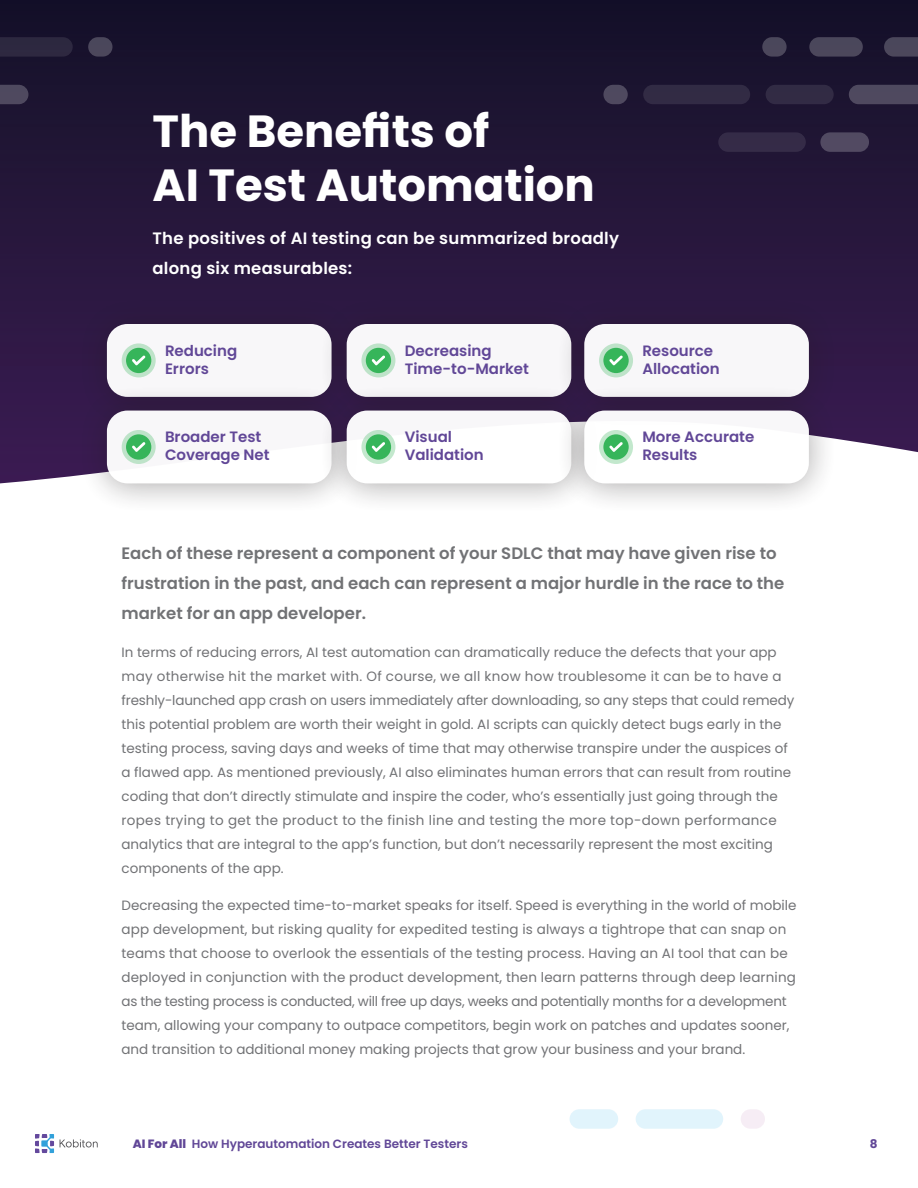
<style>
.page{position:relative;width:918px;height:1188px;background:#fff}
.page>*{position:absolute;margin:0;border:0;box-sizing:border-box;transform-origin:0 0}
.t1{font:700 45px/54px "Poppins";color:#fff}
.t2{font:600 16.5px/30px "Poppins";color:#717275}
.t3{font:600 16.5px/30px "Poppins";letter-spacing:.015em;color:#fff}
.t4{font:600 15px/18px "Poppins";color:#614797}
.t5{font:13.5px/24px "Poppins";color:#717275}
.t6{font:600 12px "Poppins";color:#614797}
.t7{font:700 12px "Poppins";color:#614797}
.s1{font-weight:800}
</style>
<div class="page">
<svg style="left:0;top:0;width:918px;height:483px;background:#241739"></svg>
<div style="left:77px;top:296px;width:285px;height:133px;background:#2c1842"></div>
<div style="left:107px;top:324px;width:225px;height:73px;background:#f8f7f9;border-radius:21px"></div>
<svg style="left:122px;top:343px;width:34px;height:34px"></svg>
<div style="left:126px;top:348px;width:25px;height:25px;background:#36b55a;border-radius:50%"></div>
<svg style="left:132px;top:355px;width:13px;height:10px"></svg>
<div style="left:77px;top:383px;width:285px;height:133px;background:#231f20;opacity:.4"></div>
<div style="left:107px;top:411px;width:225px;height:72px;background:#f8f7f9;border-radius:21px"></div>
<svg style="left:122px;top:430px;width:34px;height:34px"></svg>
<div style="left:126px;top:434px;width:25px;height:26px;background:#36b55a;border-radius:50%"></div>
<svg style="left:132px;top:442px;width:13px;height:10px"></svg>
<div style="left:317px;top:296px;width:285px;height:133px;background:#231f20;opacity:.4"></div>
<div style="left:347px;top:324px;width:224px;height:73px;background:#f8f7f9;border-radius:21px"></div>
<svg style="left:361px;top:343px;width:34px;height:34px"></svg>
<div style="left:366px;top:348px;width:25px;height:25px;background:#36b55a;border-radius:50%"></div>
<svg style="left:372px;top:355px;width:13px;height:10px"></svg>
<div style="left:317px;top:383px;width:285px;height:133px;background:#231f20;opacity:.4"></div>
<div style="left:347px;top:411px;width:224px;height:72px;background:#fff;border-radius:21px"></div>
<svg style="left:361px;top:430px;width:34px;height:34px"></svg>
<div style="left:366px;top:434px;width:25px;height:26px;background:#36b55a;border-radius:50%"></div>
<svg style="left:372px;top:442px;width:13px;height:10px"></svg>
<div style="left:554px;top:296px;width:285px;height:133px;background:#231f20;opacity:.4"></div>
<div style="left:584px;top:324px;width:225px;height:73px;background:#f8f7f9;border-radius:21px"></div>
<svg style="left:599px;top:343px;width:34px;height:34px"></svg>
<div style="left:603px;top:348px;width:26px;height:25px;background:#36b55a;border-radius:50%"></div>
<svg style="left:609px;top:355px;width:14px;height:10px"></svg>
<div style="left:554px;top:383px;width:285px;height:133px;background:#231f20;opacity:.4"></div>
<div style="left:584px;top:411px;width:225px;height:72px;background:#fff;border-radius:21px"></div>
<svg style="left:599px;top:430px;width:34px;height:34px"></svg>
<div style="left:603px;top:434px;width:26px;height:26px;background:#36b55a;border-radius:50%"></div>
<svg style="left:609px;top:442px;width:14px;height:10px"></svg>
<div style="left:741px;top:1109px;width:24px;height:20px;background:#f6edf5;border-radius:10px"></div>
<div style="left:570px;top:1109px;width:48px;height:20px;background:#e1f4fc;border-radius:10px"></div>
<div style="left:636px;top:1109px;width:87px;height:20px;background:#e1f4fc;border-radius:10px"></div>
<div style="left:809px;top:37px;width:54px;height:20px;background:#4b475b;border-radius:10px"></div>
<div style="left:762px;top:37px;width:25px;height:20px;background:#4b475b;border-radius:10px"></div>
<div style="left:603px;top:85px;width:25px;height:19px;background:#4f495f;border-radius:10px"></div>
<div style="left:820px;top:132px;width:49px;height:20px;background:#524a62;border-radius:10px"></div>
<div style="left:718px;top:132px;width:88px;height:20px;background:#352b47;border-radius:10px"></div>
<svg style="left:849px;top:85px;width:69px;height:19px"></svg>
<svg style="left:884px;top:37px;width:34px;height:20px"></svg>
<div style="left:643px;top:85px;width:107px;height:19px;background:#322b44;border-radius:10px"></div>
<div style="left:766px;top:85px;width:68px;height:19px;background:#322b44;border-radius:10px"></div>
<div style="left:88px;top:37px;width:24px;height:20px;background:#4b475b;border-radius:10px"></div>
<svg style="left:0;top:85px;width:28px;height:19px"></svg>
<svg style="left:0;top:37px;width:73px;height:20px"></svg>
<svg style="left:35px;top:1134px;width:19px;height:19px"></svg>
<svg style="left:60px;top:1139px;width:38px;height:9px"></svg>
<p class="t1" style="left:153px;top:104px;width:444px">The Benefits of<br>AI Test Automation</p>
<p class="t3" style="left:153px;top:224px;width:468px">The positives of AI testing can be summarized broadly along six measurables:</p>
<p class="t4" style="left:165px;top:342px;width:74px">Reducing<br>Errors</p>
<p class="t4" style="left:165px;top:428px;width:106px">Broader Test<br>Coverage Net</p>
<p class="t4" style="left:405px;top:342px;width:126px">Decreasing<br>Time-to-Market</p>
<p class="t4" style="left:405px;top:428px;width:80px">Visual<br>Validation</p>
<p class="t4" style="left:642px;top:342px;width:79px">Resource<br>Allocation</p>
<p class="t4" style="left:642px;top:428px;width:113px">More Accurate<br>Results</p>
<p class="t2" style="left:122px;top:538px;width:664px">Each of these represent a component of your SDLC that may have given rise to frustration in the past, and each can represent a major hurdle in the race to the market for an app developer.</p>
<p class="t5" style="left:122px;top:640px;width:674px">In terms of reducing errors, AI test automation can dramatically reduce the defects that your app may otherwise hit the market with. Of course, we all know how troublesome it can be to have a freshly-launched app crash on users immediately after downloading, so any steps that could remedy this potential problem are worth their weight in gold. AI scripts can quickly detect bugs early in the testing process, saving days and weeks of time that may otherwise transpire under the auspices of a flawed app. As mentioned previously, AI also eliminates human errors that can result from routine coding that don’t directly stimulate and inspire the coder, who’s essentially just going through the ropes trying to get the product to the finish line and testing the more top-down performance analytics that are integral to the app’s function, but don’t necessarily represent the most exciting components of the app.</p>
<p class="t5" style="left:122px;top:893px;width:677px">Decreasing the expected time-to-market speaks for itself. Speed is everything in the world of mobile app development, but risking quality for expedited testing is always a tightrope that can snap on teams that choose to overlook the essentials of the testing process. Having an AI tool that can be deployed in conjunction with the product development, then learn patterns through deep learning as the testing process is conducted, will free up days, weeks and potentially months for a development team, allowing your company to outpace competitors, begin work on patches and updates sooner, and transition to additional money making projects that grow your business and your brand.</p>
<p class="t6" style="left:133px;top:1136px;width:337px"><span class="s1">AI For All</span> How Hyperautomation Creates Better Testers</p>
<p class="t7" style="left:870px;top:1136px;width:9px">8</p>
</div>
